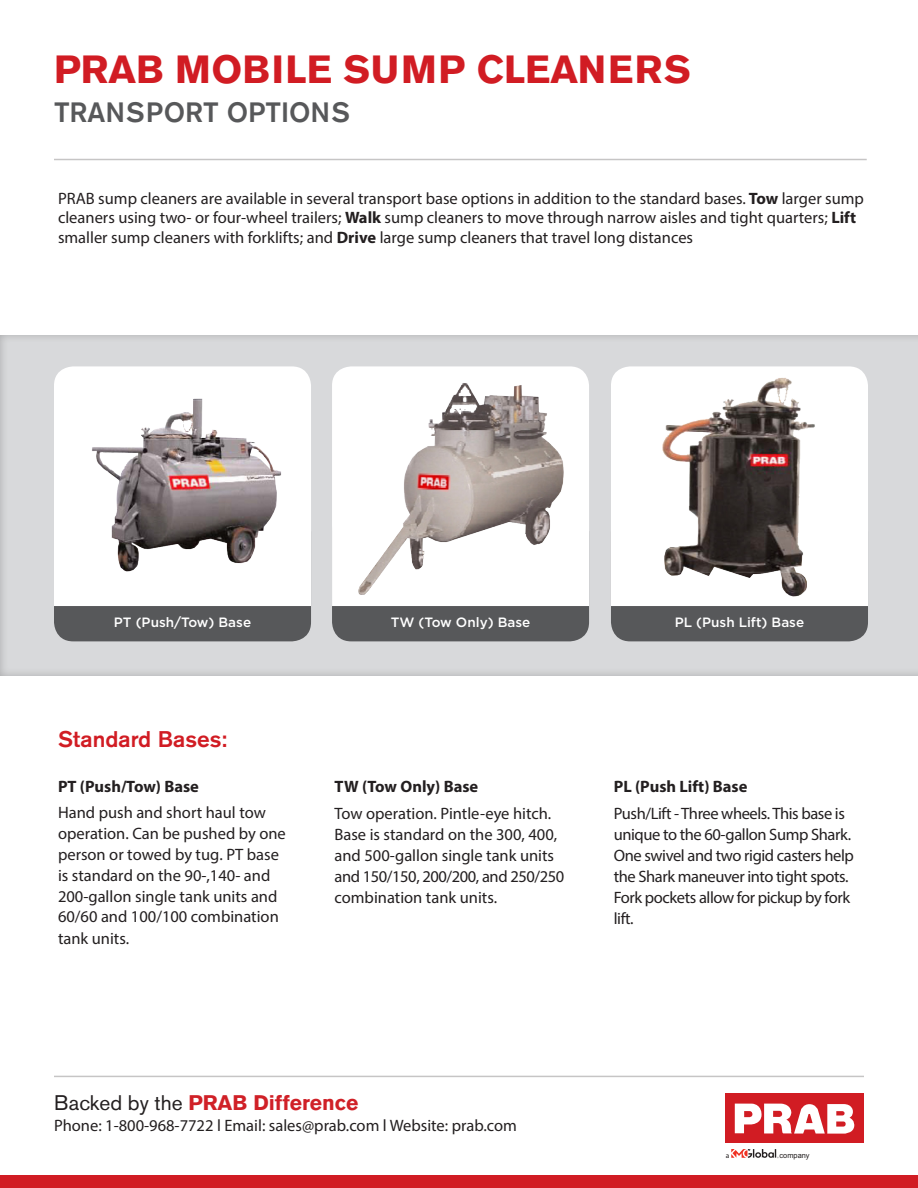
<style>
.page{position:relative;width:918px;height:1188px;background:#fff}
.page>*{position:absolute;margin:0;border:0;box-sizing:border-box;transform-origin:0 0}
.t1{font:700 39px "Akzidenz Grotesk BE";letter-spacing:.01em;color:#d11c23}
.t2{font:500 27.75px "Akzidenz Grotesk BE";color:#57585a}
.t3{font:500 22.5px "Akzidenz Grotesk BE";color:#d11c23}
.t4{font:700 21px "Akzidenz Grotesk BE";color:#d02027}
.t5{font:16.5px/21px "Myriad Pro";color:#231f20}
.t6{font:16.5px/21px "Myriad Pro";letter-spacing:-.025em;color:#231f20}
.t7{font:700 16.5px "Myriad Pro";color:#231f20}
.t8{font:500 13.5px "Gotham";color:#fff}
.t9{font:7.35px "Arial";color:#231f20}
.t10{font:7.35px "Myriad Pro";color:#231f20}
.s1{font-weight:700}
.s2{font-weight:400;color:#231f20}
</style>
<div class="page">
<div style="left:0;top:327px;width:918px;height:349px;background:#231f20;opacity:.27"></div>
<div style="left:0;top:1175px;width:918px;height:13px;background:#d11c23"></div>
<svg style="left:731px;top:1149px;width:48px;height:9px"></svg>
<div style="left:725px;top:1094px;width:139px;height:49px;background:#d11c23"></div>
<svg style="left:735px;top:1104px;width:120px;height:30px"></svg>
<hr style="left:54px;top:1076px;width:810px;height:1px;background:#231f20">
<hr style="left:54px;top:159px;width:813px;height:1px;background:#231f20">
<div style="left:54px;top:513px;width:257px;height:128px;background:#57585a;border-radius:19px"></div>
<div style="left:332px;top:513px;width:257px;height:128px;background:#57585a;border-radius:19px"></div>
<div style="left:611px;top:513px;width:257px;height:128px;background:#57585a;border-radius:19px"></div>
<img style="left:54px;top:366px;width:257px;height:240px">
<img style="left:332px;top:366px;width:257px;height:240px">
<svg style="left:611px;top:366px;width:257px;height:240px"></svg>
<img style="left:647px;top:366px;width:208px;height:240px">
<p class="t1" style="left:54px;top:47px;width:638px">PRAB MOBILE SUMP CLEANERS</p>
<p class="t2" style="left:54px;top:95px;width:297px">TRANSPORT OPTIONS</p>
<p class="t5" style="left:58px;top:188px;width:808px;line-height:19.8px">PRAB sump cleaners are available in several transport base options in addition to the standard bases. <span class="s1">Tow</span> larger sump cleaners using two- or four-wheel trailers; <span class="s1">Walk</span> sump cleaners to move through narrow aisles and tight quarters; <span class="s1">Lift </span>smaller sump cleaners with forklifts; and <span class="s1">Drive</span> large sump cleaners that travel long distances</p>
<p class="t8" style="left:114px;top:614px;width:139px">PT (Push/Tow) Base</p>
<p class="t8" style="left:391px;top:614px;width:141px">TW (Tow Only) Base</p>
<p class="t8" style="left:675px;top:614px;width:131px">PL (Push Lift) Base</p>
<p class="t3" style="left:58px;top:726px;width:171px">Standard Bases:</p>
<p class="t5" style="left:58px;top:773px;width:209px;line-height:26.2px"><span class="s1">PT (Push/Tow) Base<br></span>Hand push and short haul tow</p>
<p class="t5" style="left:58px;top:823px;width:229px">operation. Can be pushed by one person or towed by tug. PT base is standard on the 90-,140- and<br>200-gallon single tank units and<br>60/60 and 100/100 combination tank units.</p>
<p class="t7" style="left:335px;top:775px;width:145px">TW (Tow Only) Base</p>
<p class="t5" style="left:335px;top:802px;width:218px">Tow operation. Pintle-eye hitch.</p>
<p class="t5" style="left:335px;top:823px;width:231px">Base is standard on the 300, 400, and 500-gallon single tank units and 150/150, 200/200, and 250/250 combination tank units.</p>
<p class="t7" style="left:614px;top:775px;width:135px">PL (Push Lift) Base</p>
<p class="t6" style="left:614px;top:802px;width:242px">Push/Lift - Three wheels. This base is unique to the 60-gallon Sump Shark.<br>One swivel and two rigid casters help the Shark maneuver into tight spots.<br>Fork pockets allow for pickup by fork lift.</p>
<p class="t4" style="left:54px;top:1090px;width:306px"><span class="s2">Backed by the</span> PRAB Difference</p>
<p class="t5" style="left:54px;top:1115px;width:464px">Phone: 1-800-968-7722 l Email: sales@prab.com l Website: prab.com</p>
<p class="t10" style="left:726px;top:1151px;width:5px">a</p>
<p class="t9" style="left:780px;top:1150px;width:32px">company</p>
</div>
